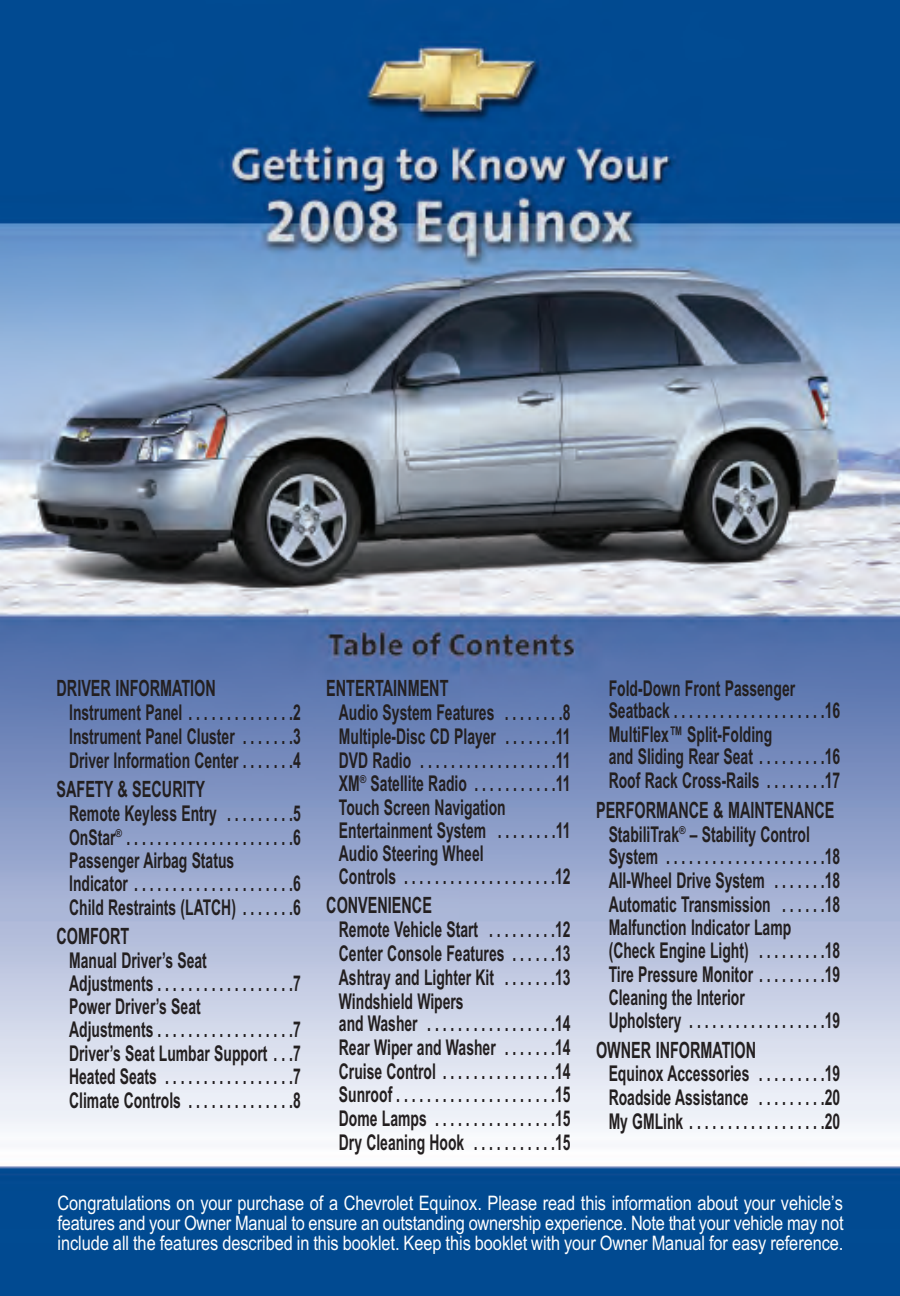
<style>
.page{position:relative;width:900px;height:1296px;background:#fff}
.page>*{position:absolute;margin:0;border:0;box-sizing:border-box;transform-origin:0 0}
.t1{font:700 22.5px "Arial Narrow";color:#231f20;scale:.78 1}
.t2{font:700 21.75px/23.5px "Arial Narrow";color:#231f20;scale:.78 1}
.t3{font:20px/20px "Arial Narrow";letter-spacing:-.005em;color:#fff;text-align:justify}
</style>
<div class="page">
<img style="left:0;top:0;width:899px;height:1296px">
<p class="t1" style="left:57px;top:675px;width:206px">DRIVER INFORMATION</p>
<p class="t2" style="left:69px;top:701px;width:298px;text-align:justify">Instrument Panel . . . . . . . . . . . . . .2<br>Instrument Panel Cluster . . . . . . .3<br>Driver Information Center . . . . . . .4</p>
<p class="t1" style="left:57px;top:776px;width:192px">SAFETY &amp; SECURITY</p>
<p class="t2" style="left:69px;top:802px;width:298px">Remote Keyless Entry . . . . . . . . .5<br>OnStar<sup>®</sup> . . . . . . . . . . . . . . . . . . . . . .6<br>Passenger Airbag Status<br>Indicator . . . . . . . . . . . . . . . . . . . . .6<br>Child Restraints (LATCH) . . . . . . .6</p>
<p class="t1" style="left:57px;top:924px;width:95px">COMFORT</p>
<p class="t2" style="left:69px;top:949px;width:298px">Manual Driver’s Seat<br>Adjustments . . . . . . . . . . . . . . . . . .7<br>Power Driver’s Seat<br>Adjustments . . . . . . . . . . . . . . . . . .7<br>Driver’s Seat Lumbar Support . . .7<br>Heated Seats . . . . . . . . . . . . . . . . .7<br>Climate Controls . . . . . . . . . . . . . .8</p>
<p class="t1" style="left:326px;top:675px;width:158px">ENTERTAINMENT</p>
<p class="t2" style="left:339px;top:701px;width:298px">Audio System Features . . . . . . . .8<br>Multiple-Disc CD Player . . . . . . .11<br>DVD Radio . . . . . . . . . . . . . . . . . .11<br>XM<sup>®</sup> Satellite Radio . . . . . . . . . . .11<br>Touch Screen Navigation<br>Entertainment System . . . . . . . .11<br>Audio Steering Wheel<br>Controls . . . . . . . . . . . . . . . . . . . .12</p>
<p class="t1" style="left:326px;top:893px;width:137px">CONVENIENCE</p>
<p class="t2" style="left:339px;top:918px;width:298px">Remote Vehicle Start . . . . . . . . .12<br>Center Console Features . . . . . .13<br>Ashtray and Lighter Kit . . . . . . .13<br>Windshield Wipers<br>and Washer . . . . . . . . . . . . . . . . .14<br>Rear Wiper and Washer . . . . . . .14<br>Cruise Control . . . . . . . . . . . . . . .14<br>Sunroof . . . . . . . . . . . . . . . . . . . . .15<br>Dome Lamps . . . . . . . . . . . . . . . .15<br>Dry Cleaning Hook . . . . . . . . . . .15</p>
<p class="t2" style="left:608px;top:677px;width:298px">Fold-Down Front Passenger<br>Seatback . . . . . . . . . . . . . . . . . . . .16<br>MultiFlex™ Split-Folding<br>and Sliding Rear Seat . . . . . . . . .16<br>Roof Rack Cross-Rails . . . . . . . .17</p>
<p class="t1" style="left:596px;top:797px;width:307px">PERFORMANCE &amp; MAINTENANCE</p>
<p class="t2" style="left:608px;top:823px;width:298px">StabiliTrak<sup>®</sup> – Stability Control<br>System . . . . . . . . . . . . . . . . . . . . .18<br>All-Wheel Drive System . . . . . . .18<br>Automatic Transmission . . . . . .18<br>Malfunction Indicator Lamp (Check Engine Light) . . . . . . . . .18<br>Tire Pressure Monitor . . . . . . . . .19<br>Cleaning the Interior<br>Upholstery . . . . . . . . . . . . . . . . . .19</p>
<p class="t1" style="left:596px;top:1037px;width:207px">OWNER INFORMATION</p>
<p class="t2" style="left:608px;top:1062px;width:298px;text-align:justify">Equinox Accessories . . . . . . . . .19<br>Roadside Assistance . . . . . . . . .20<br>My GMLink . . . . . . . . . . . . . . . . . .20</p>
<p class="t3" style="left:57px;top:1193px;width:787px">Congratulations on your purchase of a Chevrolet Equinox. Please read this information about your vehicle’s features and your Owner Manual to ensure an outstanding ownership experience. Note that your vehicle may not include all the features described in this booklet. Keep this booklet with your Owner Manual for easy reference.</p>
</div>
